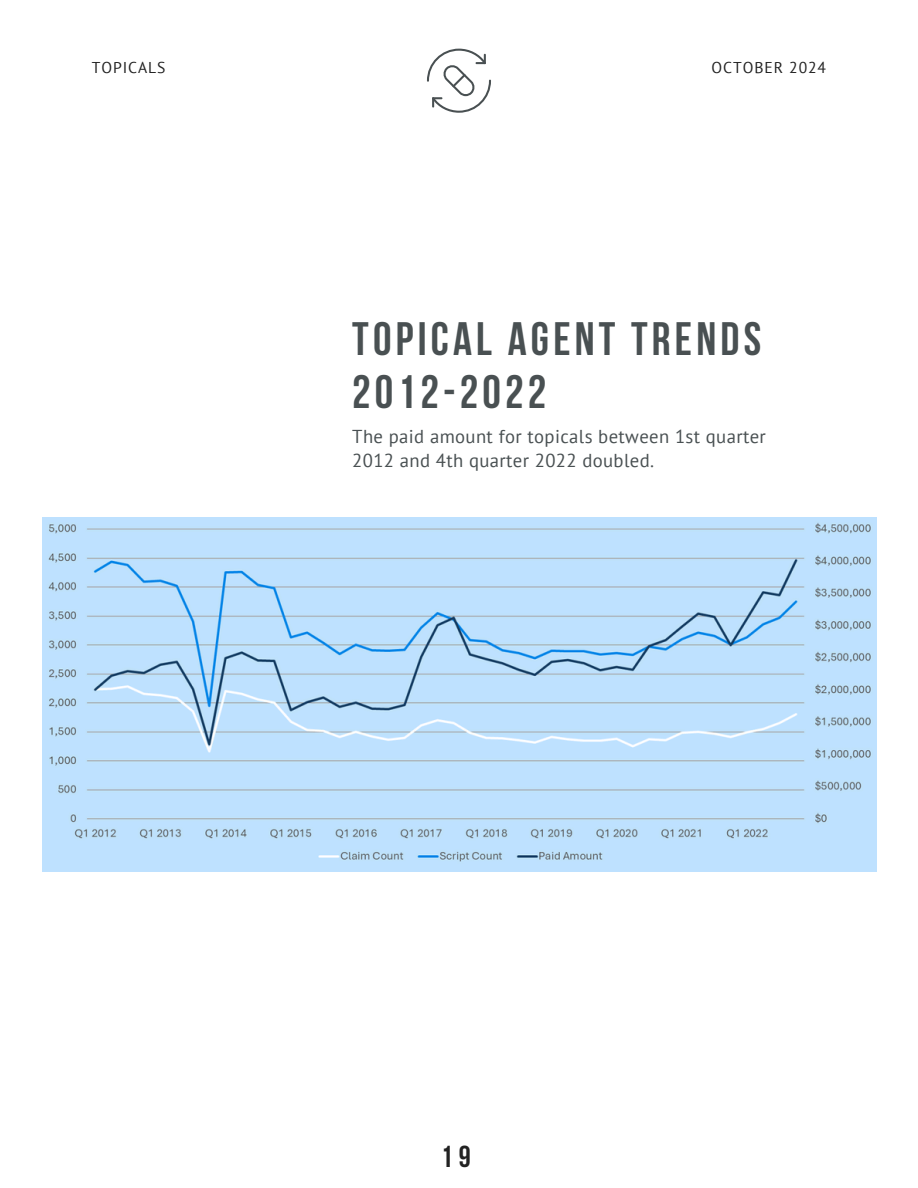
<style>
.page{position:relative;width:918px;height:1188px;background:#fff}
.page>*{position:absolute;margin:0;border:0;box-sizing:border-box;transform-origin:0 0}
.t1{font:700 46.65px/52.9px "Bebas Neue";letter-spacing:.09em;color:#495052}
.t2{font:700 30.15px "Bebas Neue";color:#222}
.t3{font:18.75px/24.2px "PT Sans";letter-spacing:.02em;color:#495052}
.t4{font:15.6px "PT Sans";letter-spacing:.06em;color:#222}
</style>
<div class="page">
<svg style="left:427px;top:49px;width:64px;height:64px"></svg>
<img style="left:42px;top:517px;width:834px;height:355px">
<p class="t4" style="left:92px;top:57px;width:75px">TOPICALS</p>
<h2 class="t4" style="left:712px;top:57px;width:116px">OCTOBER 2024</h2>
<p class="t1" style="left:352px;top:317px;width:410px">TOPICAL AGENT TRENDS<br>2012-2022</p>
<p class="t3" style="left:352px;top:424px;width:415px">The paid amount for topicals between 1st quarter<br>2012 and 4th quarter 2022 doubled.</p>
<h1 class="t2" style="left:441px;top:1145px;width:31px">19</h1>
</div>
